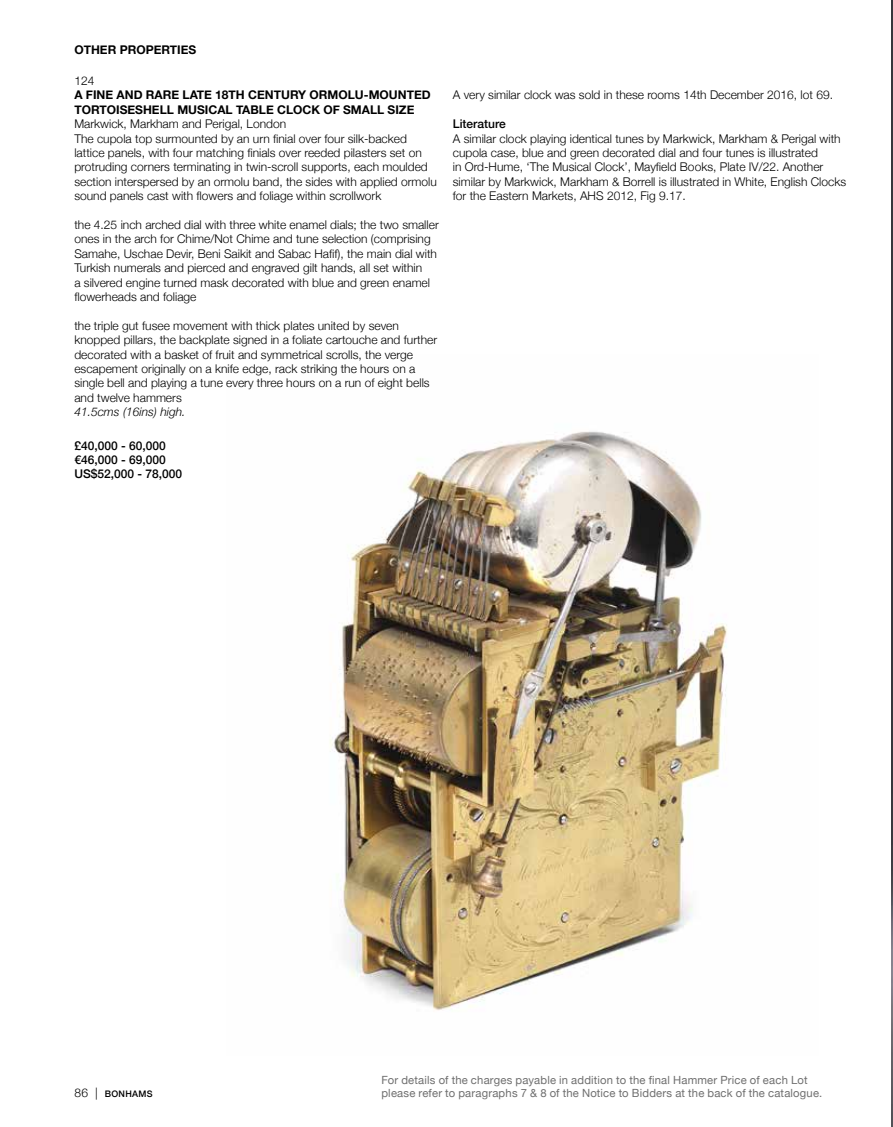
<style>
.page{position:relative;width:893px;height:1127px;background:#fff}
.page>*{position:absolute;margin:0;border:0;box-sizing:border-box;transform-origin:0 0}
.t1{font:300 12px/14.4px "Helvetica Neue";color:#000}
.t2{font:700 12px/14.4px "Helvetica Neue";color:#000}
.t3{font:500 12px/14.4px "Helvetica Neue";color:#000}
.t4{font:italic 300 12px "Helvetica Neue";color:#000}
.t5{font:11.25px/12.8px "Helvetica Neue";letter-spacing:.015em;color:#6f6f6f}
.t6{font:500 9px "Helvetica Neue";letter-spacing:.035em;color:#000}
.s1{font-weight:300;font-size:12px}
</style>
<div class="page">
<img style="left:330px;top:431px;width:397px;height:580px">
<img style="left:891px;top:0;width:2px;height:1127px">
<p class="t2" style="left:74px;top:43px;width:124px">OTHER PROPERTIES</p>
<p class="t1" style="left:74px;top:73px;width:22px">124</p>
<p class="t2" style="left:74px;top:88px;width:358px">A FINE AND RARE LATE 18TH CENTURY ORMOLU-MOUNTED<br>TORTOISESHELL MUSICAL TABLE CLOCK OF SMALL SIZE</p>
<p class="t1" style="left:74px;top:116px;width:364px">Markwick, Markham and Perigal, London<br>The cupola top surmounted by an urn finial over four silk-backed lattice panels, with four matching finials over reeded pilasters set on protruding corners terminating in twin-scroll supports, each moulded section interspersed by an ormolu band, the sides with applied ormolu sound panels cast with flowers and foliage within scrollwork</p>
<p class="t1" style="left:74px;top:217px;width:366px">the 4.25 inch arched dial with three white enamel dials; the two smaller ones in the arch for Chime/Not Chime and tune selection (comprising Samahe, Uschae Devir, Beni Saikit and Sabac Hafif), the main dial with Turkish numerals and pierced and engraved gilt hands, all set within<br>a silvered engine turned mask decorated with blue and green enamel flowerheads and foliage</p>
<p class="t1" style="left:74px;top:317px;width:364px">the triple gut fusee movement with thick plates united by seven knopped pillars, the backplate signed in a foliate cartouche and further decorated with a basket of fruit and symmetrical scrolls, the verge escapement originally on a knife edge, rack striking the hours on a single bell and playing a tune every three hours on a run of eight bells and twelve hammers</p>
<p class="t4" style="left:74px;top:402px;width:113px">41.5cms (16ins) high.</p>
<p class="t3" style="left:74px;top:437px;width:109px">£40,000 - 60,000 €46,000 - 69,000<br>US$52,000 - 78,000</p>
<p class="t1" style="left:453px;top:87px;width:382px">A very similar clock was sold in these rooms 14th December 2016, lot 69.</p>
<p class="t3" style="left:453px;top:116px;width:54px">Literature</p>
<p class="t1" style="left:453px;top:130px;width:395px">A similar clock playing identical tunes by Markwick, Markham &amp; Perigal with cupola case, blue and green decorated dial and four tunes is illustrated<br>in Ord-Hume, ‘The Musical Clock’, Mayfield Books, Plate IV/22. Another similar by Markwick, Markham &amp; Borrell is illustrated in White, English Clocks for the Eastern Markets, AHS 2012, Fig 9.17.</p>
<p class="t6" style="left:74px;top:1087px;width:80px"><span class="s1">86 |</span> BONHAMS</p>
<p class="t5" style="left:381px;top:1075px;width:442px">For details of the charges payable in addition to the final Hammer Price of each Lot please refer to paragraphs 7 &amp; 8 of the Notice to Bidders at the back of the catalogue.</p>
</div>
